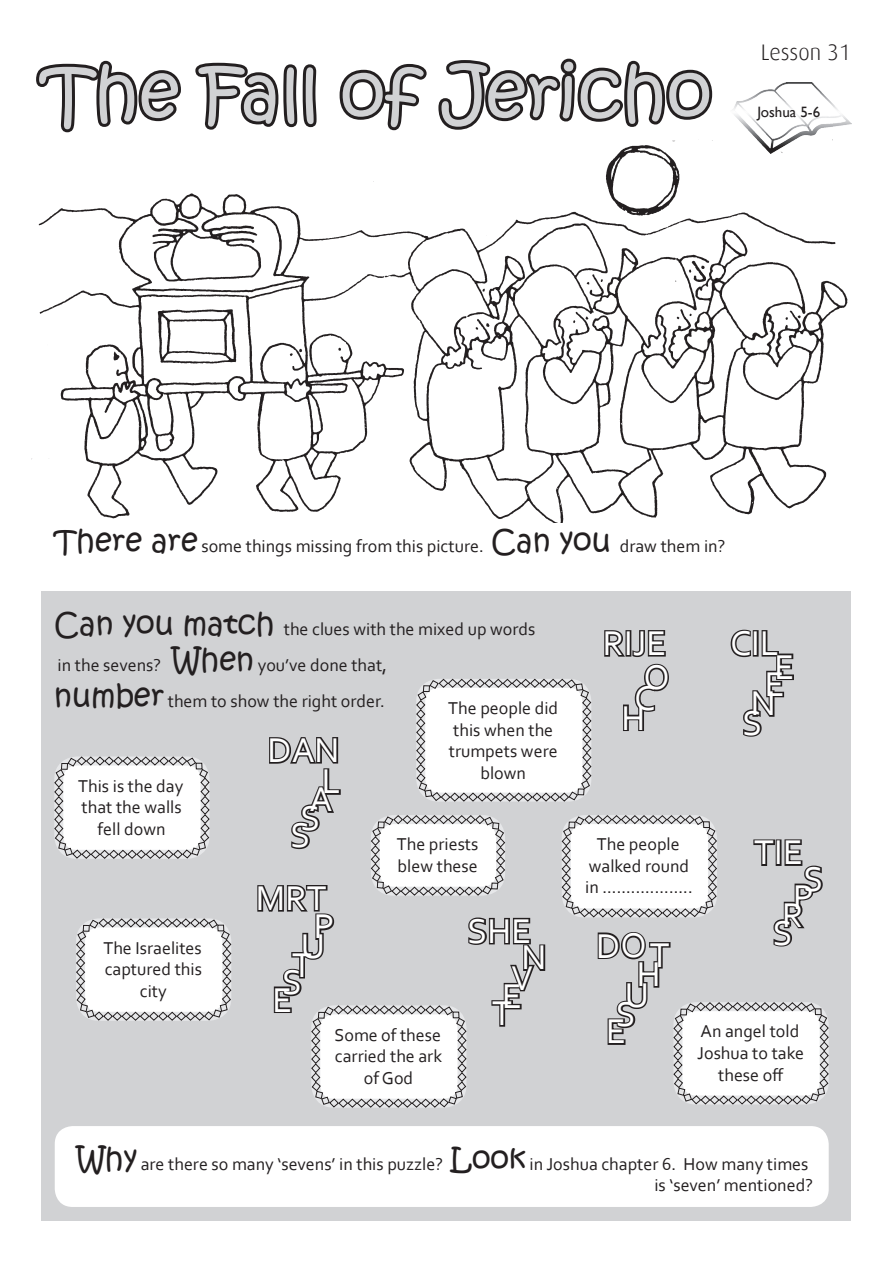
<style>
.page{position:relative;width:893px;height:1263px;background:#fff}
.page>*{position:absolute;margin:0;border:0;box-sizing:border-box;transform-origin:0 0}
.Hollow_Title{font:72px "Kristen ITC";color:#d1d2d4}
.Normal_left{font:36px/28.7px "Corbel";color:#fff;text-align:right}
.Lesson_Head{font:300 22.5px "Dax";letter-spacing:-.005em;color:#231f20}
.Normal_left-2{font:18px/21.6px "Corbel";color:#231f20;text-align:center}
.Gill_Sans_small{font:15px "Gill Sans";color:#231f20}
.s1{font-family:"Kristen ITC";font-size:30px}
</style>
<div class="page">
<div style="left:41px;top:591px;width:809px;height:629px;background:#d1d2d4"></div>
<img style="left:748px;top:83px;width:104px;height:42px">
<svg style="left:36px;top:60px;width:145px;height:39px"></svg>
<svg style="left:195px;top:62px;width:122px;height:37px"></svg>
<svg style="left:339px;top:58px;width:374px;height:41px"></svg>
<img style="left:31px;top:99px;width:819px;height:423px">
<svg style="left:54px;top:756px;width:156px;height:103px;background:#e8e8e9"></svg>
<svg style="left:76px;top:918px;width:156px;height:103px;background:#e9e9e9"></svg>
<svg style="left:257px;top:629px;width:572px;height:479px"></svg>
<div style="left:55px;top:1126px;width:774px;height:81px;background:#fff;border-radius:18px"></div>
<p class="Hollow_Title" style="left:41px;top:46px;width:672px">The Fall of Jericho</p>
<p class="Lesson_Head" style="left:761px;top:40px;width:91px">Lesson 31</p>
<p class="Gill_Sans_small" style="left:757px;top:103px;width:64px">Joshua 5-6</p>
<p class="Normal_left-2" style="left:54px;top:535px;width:672px"><span class="s1">There are</span> some things missing from this picture. <span class="s1">Can you</span> draw them in?</p>
<p class="Normal_left-2" style="left:54px;top:610px;width:483px;line-height:36px;text-align:left"><span class="s1">Can you match</span> the clues with the mixed up words in the sevens? <span class="s1">When</span> you’ve done that,<br><span class="s1">number</span> them to show the right order.</p>
<p class="Normal_left-2" style="left:448px;top:697px;width:112px">The people did this when the trumpets were blown</p>
<p class="Normal_left" style="left:268px;top:734px;width:75px;line-height:31.2px">DAN<br>L</p>
<p class="Normal_left-2" style="left:78px;top:774px;width:107px">This is the day that the walls fell down</p>
<p class="Normal_left" style="left:309px;top:784px;width:24px">A</p>
<p class="Normal_left" style="left:300px;top:803px;width:21px">S</p>
<p class="Normal_left" style="left:290px;top:820px;width:21px">S</p>
<p class="Normal_left-2" style="left:397px;top:833px;width:83px;text-align:left">The priests blew these</p>
<p class="Normal_left-2" style="left:103px;top:936px;width:100px">The Israelites captured this city</p>
<p class="Normal_left" style="left:256px;top:883px;width:80px">MRT<br>P</p>
<p class="Normal_left" style="left:301px;top:931px;width:26px">U</p>
<p class="Normal_left" style="left:292px;top:950px;width:21px">T</p>
<p class="Normal_left" style="left:282px;top:967px;width:21px">S</p>
<p class="Normal_left" style="left:272px;top:984px;width:21px">E</p>
<p class="Normal_left-2" style="left:334px;top:1023px;width:109px">Some of these carried the ark of God</p>
<p class="Normal_left" style="left:522px;top:917px;width:27px;line-height:26.5px;text-align:left;text-indent:-54px">SHE<br>N</p>
<p class="Normal_left" style="left:512px;top:963px;width:23px">V</p>
<p class="Normal_left" style="left:502px;top:981px;width:21px">E</p>
<p class="Normal_left" style="left:492px;top:998px;width:21px">T</p>
<p class="Normal_left" style="left:603px;top:625px;width:68px;line-height:34.2px">RIJE<br>O</p>
<p class="Normal_left" style="left:634px;top:683px;width:23px">C</p>
<p class="Normal_left" style="left:621px;top:702px;width:26px">H</p>
<p class="Normal_left" style="left:730px;top:628px;width:50px">CIL</p>
<p class="Normal_left" style="left:774px;top:651px;width:21px">E</p>
<p class="Normal_left" style="left:765px;top:669px;width:21px">E</p>
<p class="Normal_left" style="left:751px;top:688px;width:27px">N</p>
<p class="Normal_left" style="left:742px;top:708px;width:21px">S</p>
<p class="Normal_left-2" style="left:585px;top:833px;width:109px">The people walked round in ...................</p>
<p class="Normal_left" style="left:754px;top:837px;width:50px">TIE</p>
<p class="Normal_left" style="left:803px;top:864px;width:21px">S</p>
<p class="Normal_left" style="left:793px;top:881px;width:22px">P</p>
<p class="Normal_left" style="left:782px;top:899px;width:23px">R</p>
<p class="Normal_left" style="left:773px;top:917px;width:21px">S</p>
<p class="Normal_left" style="left:596px;top:930px;width:75px">DOT<br>H</p>
<p class="Normal_left" style="left:625px;top:980px;width:26px">U</p>
<p class="Normal_left" style="left:616px;top:999px;width:21px">S</p>
<p class="Normal_left" style="left:606px;top:1016px;width:21px">E</p>
<p class="Normal_left-2" style="left:697px;top:1020px;width:108px">An angel told<br>Joshua to take these off</p>
<p class="Normal_left-2" style="left:76px;top:1152px;width:738px;text-align:right"><span class="s1">Why</span> are there so many ‘sevens’ in this puzzle? <span class="s1">Look</span> in Joshua chapter 6. How many times is ‘seven’ mentioned?</p>
</div>
